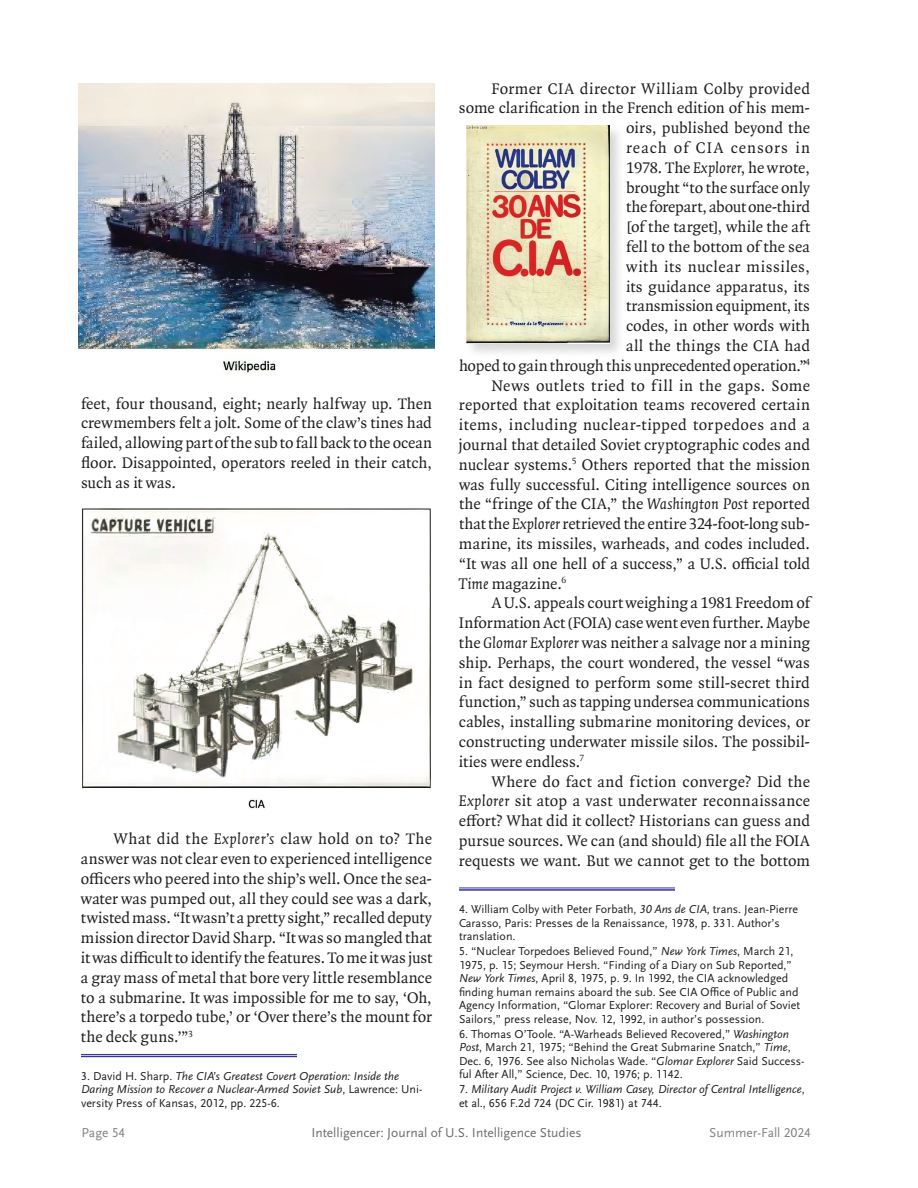
<style>
.page{position:relative;width:918px;height:1188px;background:#fff}
.page>*{position:absolute;margin:0;border:0;box-sizing:border-box;transform-origin:0 0}
.t1{font:16.5px/19.8px "Quadraat OT";letter-spacing:.01em;color:#231f20;text-align:justify}
.t2{font:16.5px "Quadraat OT";letter-spacing:-.01em;color:#231f20}
.t3{font:16.5px "Quadraat OT";letter-spacing:.03em;color:#231f20}
.t4{font:16.5px "Quadraat OT";letter-spacing:.04em;color:#231f20}
.t5{font:16.5px "Quadraat OT";letter-spacing:-.015em;color:#231f20}
.t6{font:16.5px "Quadraat OT";letter-spacing:.045em;color:#231f20}
.t7{font:13.5px "Scala Sans Pro";color:#6c6d70}
.t8{font:13.5px "Scala Sans Pro";color:#808285}
.t9{font:12px/13.5px "Scala Sans OT";color:#231f20}
.t10{font:italic 12px/13.5px "Scala Sans OT";color:#231f20}
.s1{font-style:italic}
.s2{font-style:normal}
</style>
<div class="page">
<hr style="left:81px;top:1054px;width:216px;height:1px;background:#323695">
<hr style="left:81px;top:1056px;width:216px;height:1px;background:#323695">
<hr style="left:459px;top:888px;width:216px;height:1px;background:#323695">
<hr style="left:459px;top:889px;width:216px;height:2px;background:#323695">
<img style="left:79px;top:83px;width:355px;height:290px">
<img style="left:81px;top:508px;width:350px;height:301px">
<div style="left:465px;top:124px;width:159px;height:234px;background:#313232;opacity:.2"></div>
<img style="left:466px;top:126px;width:144px;height:217px">
<p class="t1" style="left:81px;top:394px;width:353px">feet, four thousand, eight; nearly halfway up. Then crewmembers felt a jolt. Some of the claw’s tines had failed, allowing part of the sub to fall back to the ocean floor. Disappointed, operators reeled in their catch, such as it was.</p>
<p class="t1" style="left:81px;top:829px;width:353px;text-indent:32px">What did the <span class="s1">Explorer’s</span> claw hold on to? The answer was not clear even to experienced intelligence officers who peered into the ship’s well. Once the sea&shy;water was pumped out, all they could see was a dark, twisted mass. “It wasn’t a pretty sight,” recalled deputy mission director David Sharp. “It was so mangled that it was difficult to identify the features. To me it was just a gray mass of metal that bore very little resemblance to a submarine. It was impossible for me to say, ‘Oh, there’s a torpedo tube,’ or ‘Over there’s the mount for the deck guns.’”<sup>3</sup></p>
<p class="t10" style="left:81px;top:1070px;width:343px"><span class="s2">3. David H. Sharp.</span> The CIA’s Greatest Covert Operation: Inside the<br>Daring Mission to Recover a Nuclear-Armed Soviet Sub<span class="s2">, Lawrence: Uni&shy;versity Press of Kansas, 2012, pp. 225-6.</span></p>
<p class="t1" style="left:491px;top:79px;width:320px">Former CIA director William Colby provided</p>
<p class="t1" style="left:459px;top:99px;width:353px">some clarification in the French edition of his mem-</p>
<p class="t1" style="left:626px;top:118px;width:185px">oirs, published beyond the</p>
<p class="t1" style="left:626px;top:138px;width:185px">reach of CIA censors in</p>
<p class="t2" style="left:626px;top:159px;width:185px">1978. The <span class="s1">Explorer</span>, he wrote,</p>
<p class="t1" style="left:626px;top:178px;width:186px">brought “to the surface only</p>
<p class="t1" style="left:626px;top:198px;width:185px">the forepart, about one-third</p>
<p class="t1" style="left:626px;top:217px;width:185px">[of the target], while the aft</p>
<p class="t1" style="left:626px;top:237px;width:185px">fell to the bottom of the sea</p>
<p class="t1" style="left:626px;top:257px;width:185px">with its nuclear missiles,</p>
<p class="t1" style="left:626px;top:277px;width:185px">its guidance apparatus, its</p>
<p class="t1" style="left:626px;top:297px;width:185px">transmission equipment, its</p>
<p class="t1" style="left:626px;top:316px;width:185px">codes, in other words with</p>
<p class="t1" style="left:626px;top:336px;width:185px">all the things the CIA had</p>
<p class="t1" style="left:459px;top:356px;width:352px">hoped to gain through this unprecedented operation.”<sup>4</sup></p>
<p class="t6" style="left:491px;top:376px;width:320px">News outlets tried to fill in the gaps. Some</p>
<p class="t1" style="left:459px;top:396px;width:353px">reported that exploitation teams recovered certain</p>
<p class="t4" style="left:459px;top:416px;width:352px">items, including nuclear-tipped torpedoes and a</p>
<p class="t1" style="left:459px;top:435px;width:353px">journal that detailed Soviet cryptographic codes and</p>
<p class="t1" style="left:459px;top:455px;width:353px">nuclear systems.<sup>5</sup> Others reported that the mission</p>
<p class="t1" style="left:459px;top:475px;width:353px">was fully successful. Citing intelligence sources on</p>
<p class="t1" style="left:459px;top:495px;width:353px">the “fringe of the CIA,” the <span class="s1">Washington Post</span> reported</p>
<p class="t1" style="left:459px;top:514px;width:352px">that the <span class="s1">Explorer</span> retrieved the entire 324-foot-long sub-</p>
<p class="t1" style="left:459px;top:534px;width:353px">marine, its missiles, warheads, and codes included.</p>
<p class="t1" style="left:459px;top:554px;width:353px">“It was all one hell of a success,” a U.S. official told</p>
<p class="t1" style="left:459px;top:574px;width:109px"><span class="s1">Time</span> magazine.<sup>6</sup></p>
<p class="t5" style="left:491px;top:594px;width:320px">A U.S. appeals court weighing a 1981 Freedom of</p>
<p class="t1" style="left:459px;top:613px;width:352px">Information Act (FOIA) case went even further. Maybe</p>
<p class="t1" style="left:459px;top:633px;width:353px">the <span class="s1">Glomar Explorer</span> was neither a salvage nor a mining</p>
<p class="t1" style="left:459px;top:653px;width:352px">ship. Perhaps, the court wondered, the vessel “was</p>
<p class="t1" style="left:459px;top:673px;width:352px">in fact designed to perform some still-secret third</p>
<p class="t3" style="left:459px;top:693px;width:352px">function,” such as tapping undersea communications</p>
<p class="t1" style="left:459px;top:712px;width:352px">cables, installing submarine monitoring devices, or</p>
<p class="t1" style="left:459px;top:732px;width:353px">constructing underwater missile silos. The possibil-</p>
<p class="t1" style="left:459px;top:752px;width:127px">ities were endless.<sup>7</sup></p>
<p class="t1" style="left:491px;top:772px;width:320px">Where do fact and fiction converge? Did the</p>
<p class="t1" style="left:459px;top:792px;width:353px"><span class="s1">Explorer</span> sit atop a vast underwater reconnaissance</p>
<p class="t1" style="left:459px;top:811px;width:352px">effort? What did it collect? Historians can guess and</p>
<p class="t2" style="left:459px;top:832px;width:352px">pursue sources. We can (and should) file all the FOIA</p>
<p class="t1" style="left:459px;top:851px;width:352px">requests we want. But we cannot get to the bottom</p>
<p class="t9" style="left:459px;top:903px;width:341px">4. William Colby with Peter Forbath, <span class="s1">30 Ans de CIA</span>, trans. Jean-Pierre<br>Carasso, Paris: Presses de la Renaissance, 1978, p. 331. Author’s translation.</p>
<p class="t9" style="left:459px;top:945px;width:343px">5. “Nuclear Torpedoes Believed Found,” <span class="s1">New York Times</span>, March 21, 1975, p. 15; Seymour Hersh. “Finding of a Diary on Sub Reported,” <span class="s1">New York Times</span>, April 8, 1975, p. 9. In 1992, the CIA acknowledged finding human remains aboard the sub. See CIA Office of Public and Agency Information, “Glomar Explorer: Recovery and Burial of Soviet Sailors,” press release, Nov. 12, 1992, in author’s possession.</p>
<p class="t9" style="left:459px;top:1028px;width:347px">6. Thomas O’Toole. “A-Warheads Believed Recovered,” <span class="s1">Washington Post</span>, March 21, 1975; “Behind the Great Submarine Snatch,” <span class="s1">Time</span>, Dec. 6, 1976. See also Nicholas Wade. “<span class="s1">Glomar Explorer</span> Said Success&shy;ful After All,” Science, Dec. 10, 1976; p. 1142.</p>
<p class="t10" style="left:459px;top:1083px;width:347px"><span class="s2">7.</span> Military Audit Project v. William Casey, Director of Central Intelligence<span class="s2">, et al., 656 F.2d 724 (DC Cir. 1981) at 744.</span></p>
<p class="t8" style="left:82px;top:1124px;width:45px">Page 54</p>
<p class="t7" style="left:311px;top:1124px;width:272px">Intelligencer: Journal of U.S. Intelligence Studies</p>
<p class="t8" style="left:709px;top:1124px;width:103px">Summer-Fall 2024</p>
</div>
